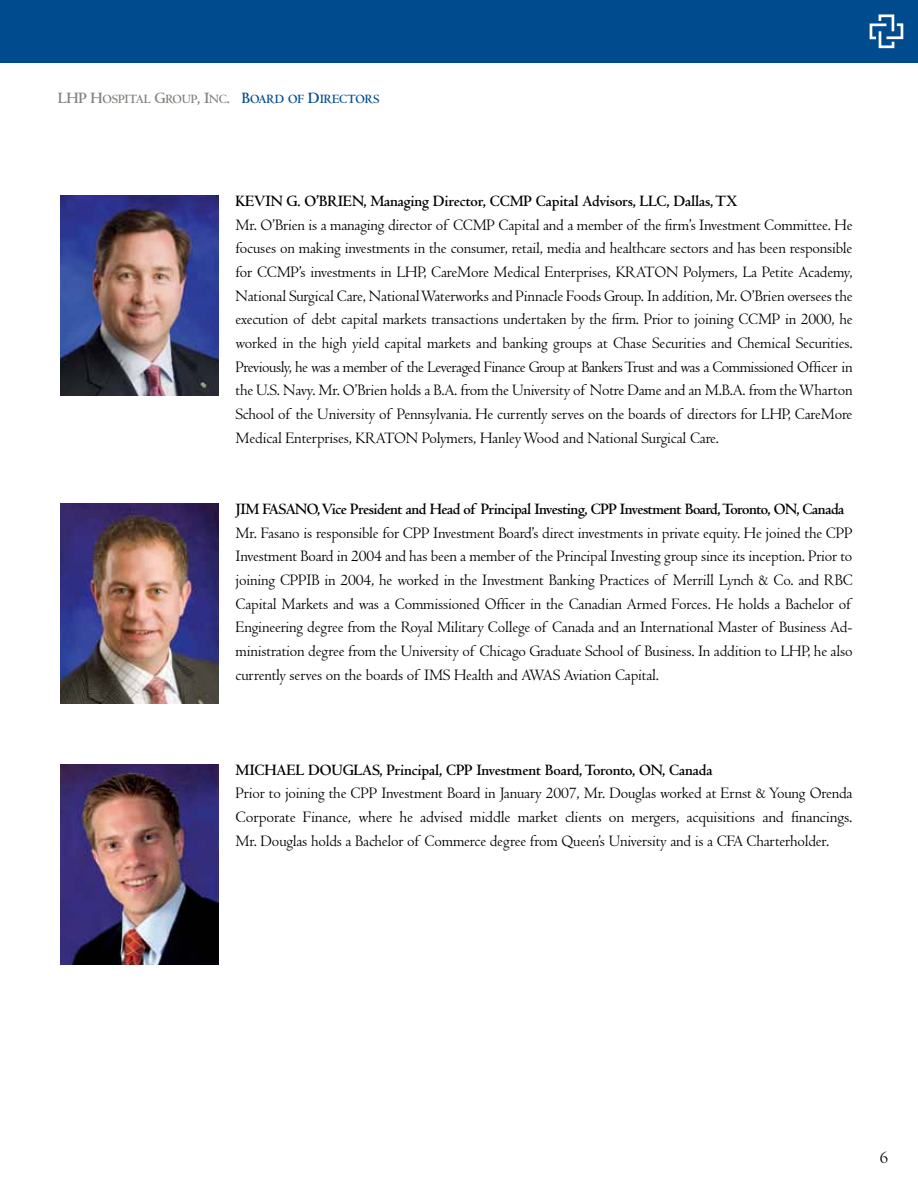
<style>
.page{position:relative;width:918px;height:1188px;background:#fff}
.page>*{position:absolute;margin:0;border:0;box-sizing:border-box;transform-origin:0 0}
.t1{font:18px "Centaur";color:#000}
.t2{font:16.5px/23.7px "Centaur";letter-spacing:-.01em;color:#000;text-align:justify}
.t3{font:700 16.5px "Centaur";letter-spacing:-.01em;color:#000}
.t4{font:700 16.5px "Centaur";letter-spacing:-.03em;color:#000}
.t5{font:13.2px "Centaur MT Bold SC800";letter-spacing:-.015em;color:#004b8d}
.s1{font-size:16.5px;color:#827f7b}
.s2{color:#827f7b}
.s3{font-size:16.5px}
</style>
<div class="page">
<img style="left:60px;top:195px;width:159px;height:200px">
<img style="left:60px;top:503px;width:159px;height:200px">
<img style="left:60px;top:764px;width:159px;height:200px">
<div style="left:0;top:0;width:918px;height:63px;background:#004b8d"></div>
<svg style="left:870px;top:14px;width:33px;height:34px"></svg>
<p class="t5" style="left:58px;top:92px;width:323px"><span class="s1">LHP H</span><span class="s2">OSPITAL</span> <span class="s1">G</span><span class="s2">ROUP</span><span class="s1">, I</span><span class="s2">NC</span><span class="s1">.</span> <span class="s3">B</span>OARD OF <span class="s3">D</span>IRECTORS</p>
<p class="t3" style="left:236px;top:192px;width:503px">Kevin G. O’Brien, Managing Director, CCMP Capital Advisors, LLC, Dallas, TX</p>
<p class="t2" style="left:236px;top:213px;width:618px">Mr. O’Brien is a managing director of CCMP Capital and a member of the firm’s Investment Committee. He focuses on making investments in the consumer, retail, media and healthcare sectors and has been responsible for CCMP’s investments in LHP, CareMore Medical Enterprises, KRATON Polymers, La Petite Academy, National Surgical Care, National Waterworks and Pinnacle Foods Group. In addition, Mr. O’Brien oversees the execution of debt capital markets transactions undertaken by the firm. Prior to joining CCMP in 2000, he worked in the high yield capital markets and banking groups at Chase Securities and Chemical Securities.<br>Previously, he was a member of the Leveraged Finance Group at Bankers Trust and was a Commissioned Officer in the U.S. Navy. Mr. O’Brien holds a B.A. from the University of Notre Dame and an M.B.A. from the Wharton School of the University of Pennsylvania. He currently serves on the boards of directors for LHP, CareMore Medical Enterprises, KRATON Polymers, Hanley Wood and National Surgical Care.</p>
<p class="t4" style="left:236px;top:500px;width:610px">Jim Fasano, Vice President and Head of Principal Investing, CPP Investment Board, Toronto, ON, Canada</p>
<p class="t2" style="left:236px;top:521px;width:619px">Mr. Fasano is responsible for CPP Investment Board’s direct investments in private equity. He joined the CPP Investment Board in 2004 and has been a member of the Principal Investing group since its inception. Prior to joining CPPIB in 2004, he worked in the Investment Banking Practices of Merrill Lynch &amp; Co. and RBC Capital Markets and was a Commissioned Officer in the Canadian Armed Forces. He holds a Bachelor of Engineering degree from the Royal Military College of Canada and an International Master of Business Ad&shy;ministration degree from the University of Chicago Graduate School of Business. In addition to LHP, he also currently serves on the boards of IMS Health and AWAS Aviation Capital.</p>
<p class="t3" style="left:236px;top:761px;width:478px">Michael d ouglas, Principal, CPP Investment Board, Toronto, ON, Canada</p>
<p class="t2" style="left:236px;top:782px;width:619px">Prior to joining the CPP Investment Board in January 2007, Mr. Douglas worked at Ernst &amp; Young Orenda Corporate Finance, where he advised middle market clients on mergers, acquisitions and financings.<br>Mr. Douglas holds a Bachelor of Commerce degree from Queen’s University and is a CFA Charterholder.</p>
<p class="t1" style="left:880px;top:1147px;width:10px">6</p>
</div>
